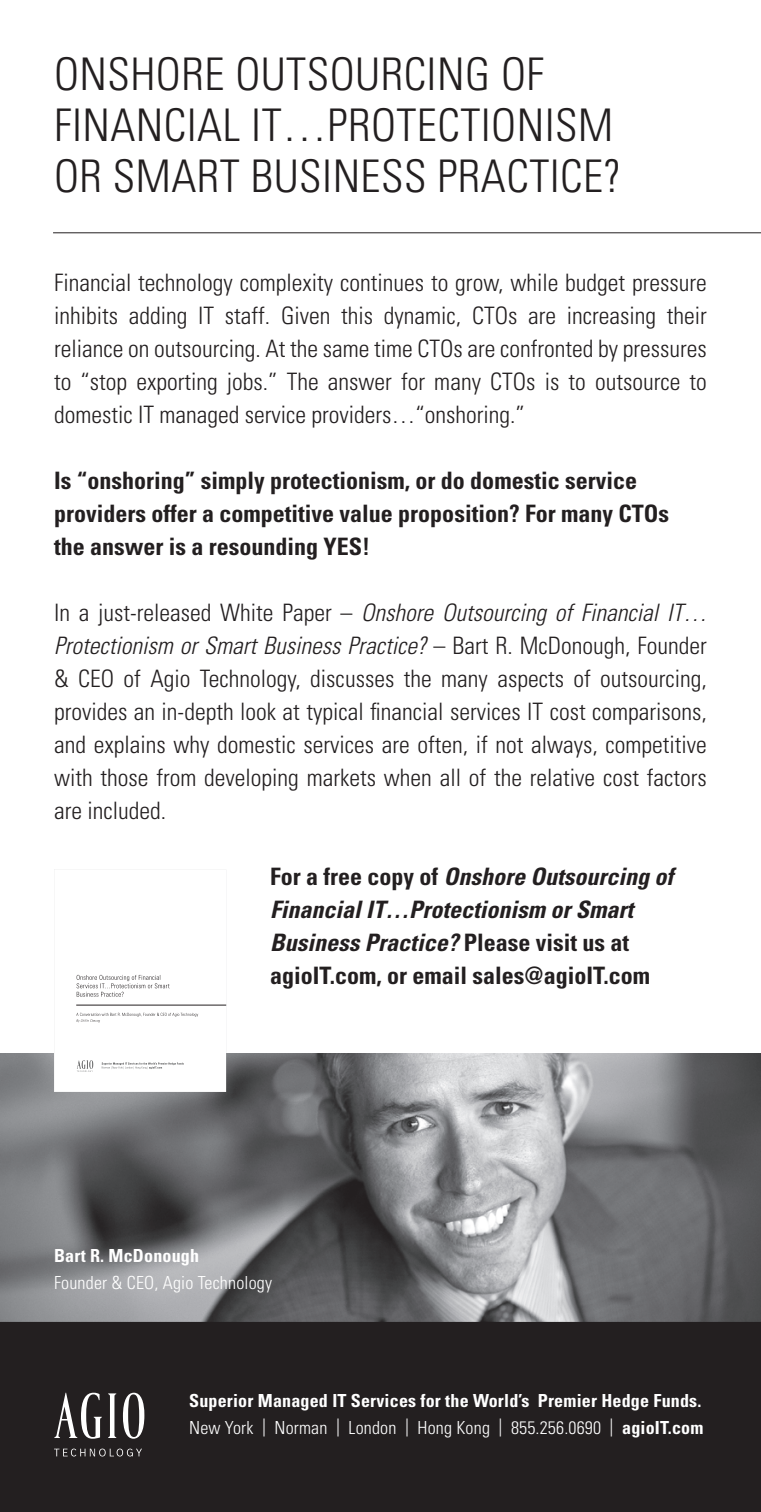
<style>
.page{position:relative;width:761px;height:1512px;background:#fff}
.page>*{position:absolute;margin:0;border:0;box-sizing:border-box;transform-origin:0 0}
.t1{font:300 condensed 45px/51px "Univers";letter-spacing:.01em;color:#231f20}
.t2{font:300 condensed 24px/33px "Univers";color:#231f20;text-align:justify}
.t3{font:700 condensed 24px/33px "Univers";color:#231f20}
.t4{font:italic 700 condensed 24px/33px "Univers";color:#231f20}
.t5{font:700 condensed 18px/27px "Univers";letter-spacing:.01em;color:#fff}
.t6{font:300 condensed 18px "Univers";letter-spacing:.01em;color:#fff}
.s1{font-style:italic}
.s2{font-style:normal}
.s3{font-weight:300}
</style>
<div class="page">
<div style="left:0;top:1322px;width:760px;height:190px;background:#231f20"></div>
<img style="left:0;top:1053px;width:760px;height:269px">
<svg style="left:54px;top:1393px;width:48px;height:46px"></svg>
<svg style="left:108px;top:1393px;width:8px;height:45px"></svg>
<svg style="left:123px;top:1393px;width:21px;height:46px"></svg>
<svg style="left:54px;top:1449px;width:88px;height:8px"></svg>
<hr style="left:53px;top:232px;width:707px;height:1px;background:#231f20">
<svg style="left:54px;top:869px;width:172px;height:223px"></svg>
<h1 class="t1" style="left:54px;top:48px;width:568px">ONSHORE OUTSOURCING OF<br>FINANCIAL IT…PROTECTIONISM<br>OR SMART BUSINESS PRACTICE?</h1>
<p class="t2" style="left:54px;top:266px;width:654px">Financial technology complexity continues to grow, while budget pressure inhibits adding IT staff. Given this dynamic, CTOs are increasing their reliance on outsourcing. At the same time CTOs are confronted by pressures to “stop exporting jobs.” The answer for many CTOs is to outsource to domestic IT managed service providers…“onshoring.”</p>
<p class="t3" style="left:54px;top:464px;width:616px">Is “onshoring” simply protectionism, or do domestic service providers offer a competitive value proposition? For many CTOs the answer is a resounding YES!</p>
<p class="t2" style="left:54px;top:596px;width:654px">In a just-released White Paper – <span class="s1">Onshore Outsourcing of Financial IT… Protectionism or Smart Business Practice?</span> – Bart R. McDonough, Founder &amp; CEO of Agio Technology, discusses the many aspects of outsourcing, provides an in-depth look at typical financial services IT cost comparisons, and explains why domestic services are often, if not always, competitive with those from developing markets when all of the relative cost factors are included.</p>
<p class="t4" style="left:270px;top:860px;width:404px"><span class="s2">For a free copy of</span> Onshore Outsourcing of Financial IT…Protectionism or Smart Business Practice? <span class="s2">Please visit us at agioIT.com, or email sales@agioIT.com</span></p>
<p class="t5" style="left:54px;top:1242px;width:146px">Bart R. McDonough</p>
<p class="t6" style="left:54px;top:1272px;width:219px">Founder &amp; CEO, Agio Technology</p>
<p class="t5" style="left:189px;top:1387px;width:515px">Superior Managed IT Services for the World’s Premier Hedge Funds.<br><span class="s3">New York | Norman | London | Hong Kong | 855.256.0690 |</span> agioIT.com</p>
</div>
